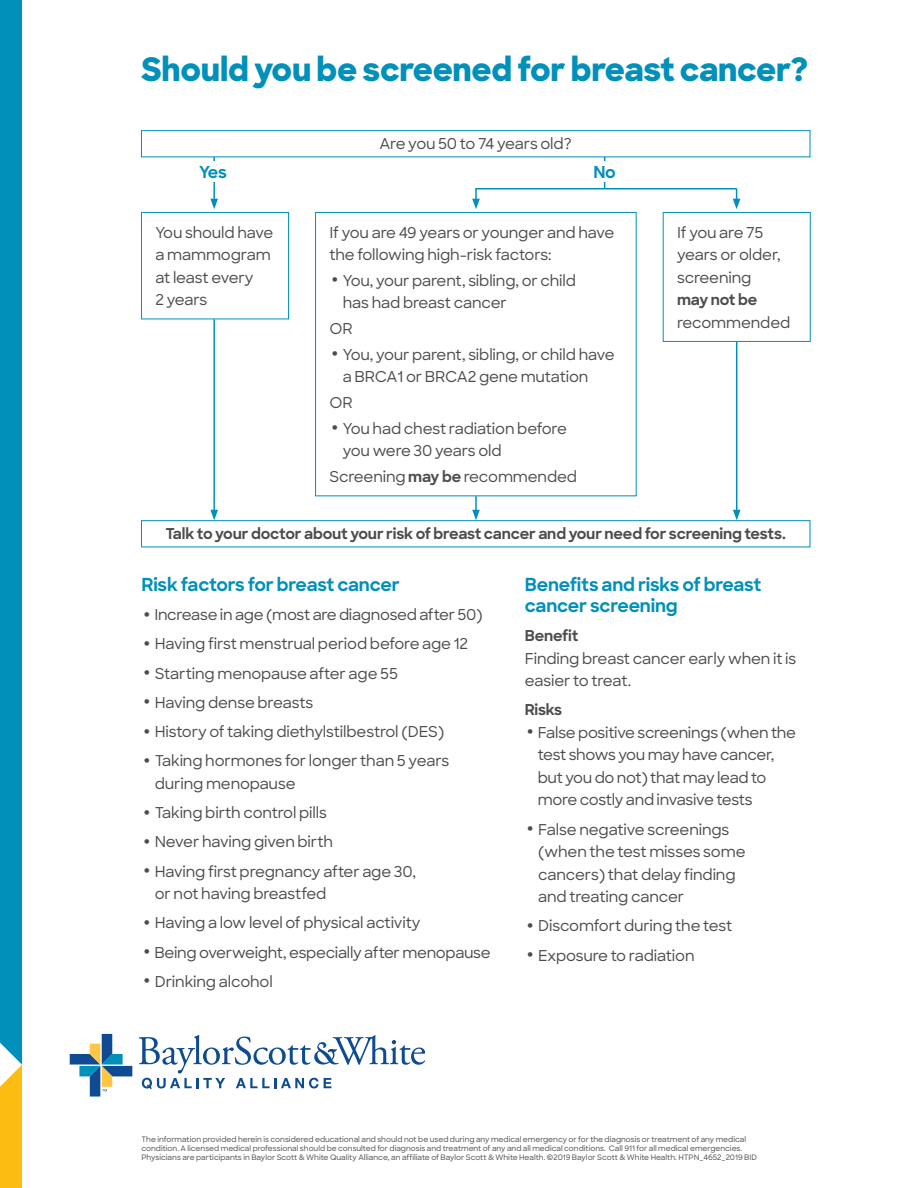
<style>
.page{position:relative;width:918px;height:1188px;background:#fff}
.page>*{position:absolute;margin:0;border:0;box-sizing:border-box;transform-origin:0 0}
.t1{font:800 32.25px "Sharp Sans";letter-spacing:-.01em;color:#0090ba}
.subhead{font:700 18px/21px "Sharp Sans";letter-spacing:-.01em;color:#0090ba}
.body{font:700 16.5px "Sharp Sans";color:#0090ba}
.small_body{font:500 15px/22.5px "Sharp Sans";letter-spacing:-.01em;color:#4b4c4d}
.body-2{font:500 15px/22.5px "Sharp Sans";letter-spacing:-.01em;color:#4b4c4d}
.body-3{font:700 15px "Sharp Sans";letter-spacing:-.01em;color:#4b4c4d}
.small_body-2{font:700 15px "Sharp Sans";letter-spacing:-.02em;color:#4b4c4d}
.t2{font:500 7.5px/9px "Sharp Sans";color:#4b4c4d}
.s1{font-weight:700}
.s2{font-size:30px}
</style>
<div class="page">
<svg style="left:0;top:0;width:22px;height:1188px;background:#1c96ab"></svg>
<svg style="left:70px;top:1034px;width:62px;height:63px"></svg>
<svg style="left:139px;top:1035px;width:286px;height:54px"></svg>
<div style="left:141px;top:130px;width:669px;height:27px;border:1px solid #0090ba"></div>
<div style="left:141px;top:520px;width:669px;height:27px;border:1px solid #0090ba"></div>
<div style="left:141px;top:212px;width:148px;height:107px;border:1px solid #0090ba"></div>
<div style="left:663px;top:212px;width:148px;height:130px;border:1px solid #0090ba"></div>
<div style="left:315px;top:212px;width:322px;height:284px;border:1px solid #0090ba"></div>
<hr style="left:213px;top:157px;width:2px;height:44px;background:#0090ba">
<svg style="left:210px;top:199px;width:8px;height:10px"></svg>
<hr style="left:213px;top:319px;width:2px;height:193px;background:#0090ba">
<svg style="left:210px;top:510px;width:8px;height:10px"></svg>
<hr style="left:736px;top:342px;width:1px;height:170px;background:#0090ba">
<svg style="left:733px;top:510px;width:8px;height:10px"></svg>
<svg style="left:472px;top:496px;width:8px;height:24px"></svg>
<div style="left:196px;top:161px;width:34px;height:21px;background:#fff"></div>
<hr style="left:604px;top:157px;width:1px;height:32px;background:#0090ba">
<svg style="left:472px;top:187px;width:268px;height:22px"></svg>
<div style="left:591px;top:161px;width:27px;height:21px;background:#fff"></div>
<p class="t1" style="left:142px;top:45px;width:669px">Should you be screened for breast cancer?</p>
<p class="body-2" style="left:379px;top:132px;width:194px">Are you 50 to 74 years old?</p>
<p class="body" style="left:199px;top:159px;width:29px">Yes</p>
<p class="body" style="left:593px;top:159px;width:24px">No</p>
<p class="body-2" style="left:155px;top:220px;width:120px">You should have a mammogram at least every<br>2 years</p>
<p class="body-2" style="left:677px;top:220px;width:115px">If you are 75 years or older, screening<br><span class="s1">may not be </span>recommended</p>
<p class="body-2" style="left:329px;top:220px;width:286px">If you are 49 years or younger and have the following high-risk factors:</p>
<p class="body-2" style="left:343px;top:268px;width:235px;text-indent:-13px"><span class="s2">•</span> You, your parent, sibling, or child has had breast cancer</p>
<p class="body-2" style="left:329px;top:317px;width:25px">OR</p>
<p class="body-2" style="left:343px;top:342px;width:273px;text-indent:-13px"><span class="s2">•</span> You, your parent, sibling, or child have a BRCA1 or BRCA2 gene mutation</p>
<p class="body-2" style="left:329px;top:391px;width:25px">OR</p>
<p class="body-2" style="left:343px;top:416px;width:226px;text-indent:-13px"><span class="s2">•</span> You had chest radiation before you were 30 years old</p>
<p class="body-2" style="left:329px;top:465px;width:249px">Screening <span class="s1">may be</span> recommended</p>
<p class="body-3" style="left:166px;top:522px;width:622px">Talk to your doctor about your risk of breast cancer and your need for screening tests.</p>
<p class="subhead" style="left:141px;top:573px;width:260px">Risk factors for breast cancer</p>
<p class="small_body" style="left:141px;top:603px;width:343px"><span class="s2">•</span> Increase in age (most are diagnosed after 50)</p>
<p class="small_body" style="left:141px;top:632px;width:328px"><span class="s2">•</span> Having first menstrual period before age 12</p>
<p class="small_body" style="left:141px;top:661px;width:258px"><span class="s2">•</span> Starting menopause after age 55</p>
<p class="small_body" style="left:141px;top:690px;width:173px"><span class="s2">•</span> Having dense breasts</p>
<p class="small_body" style="left:141px;top:720px;width:305px"><span class="s2">•</span> History of taking diethylstilbestrol (DES)</p>
<p class="small_body" style="left:155px;top:749px;width:296px;text-indent:-13px"><span class="s2">•</span> Taking hormones for longer than 5 years during menopause</p>
<p class="small_body" style="left:141px;top:801px;width:187px"><span class="s2">•</span> Taking birth control pills</p>
<p class="small_body" style="left:141px;top:830px;width:193px"><span class="s2">•</span> Never having given birth</p>
<p class="small_body" style="left:155px;top:859px;width:263px;text-indent:-13px"><span class="s2">•</span> Having first pregnancy after age 30, or not having breastfed</p>
<p class="small_body" style="left:141px;top:911px;width:281px"><span class="s2">•</span> Having a low level of physical activity</p>
<p class="small_body" style="left:141px;top:940px;width:351px"><span class="s2">•</span> Being overweight, especially after menopause</p>
<p class="small_body" style="left:141px;top:969px;width:133px"><span class="s2">•</span> Drinking alcohol</p>
<p class="subhead" style="left:525px;top:573px;width:238px">Benefits and risks of breast cancer screening</p>
<p class="small_body" style="left:525px;top:624px;width:273px"><span class="s1">Benefit<br></span>Finding breast cancer early when it is easier to treat.</p>
<p class="small_body-2" style="left:525px;top:699px;width:39px">Risks</p>
<p class="small_body" style="left:538px;top:720px;width:260px;text-indent:-13px"><span class="s2">•</span> False positive screenings (when the test shows you may have cancer, but you do not) that may lead to more costly and invasive tests</p>
<p class="small_body" style="left:538px;top:817px;width:209px;text-indent:-13px"><span class="s2">•</span> False negative screenings (when the test misses some cancers) that delay finding and treating cancer</p>
<p class="small_body" style="left:525px;top:914px;width:209px"><span class="s2">•</span> Discomfort during the test</p>
<p class="small_body" style="left:525px;top:943px;width:171px"><span class="s2">•</span> Exposure to radiation</p>
<p class="t2" style="left:141px;top:1134px;width:617px">The information provided herein is considered educational and should not be used during any medical emergency or for the diagnosis or treatment of any medical condition. A licensed medical professional should be consulted for diagnosis and treatment of any and all medical conditions. Call 911 for all medical emergencies.<br>Physicians are participants in Baylor Scott &amp; White Quality Alliance, an affiliate of Baylor Scott &amp; White Health. ©2019 Baylor Scott &amp; White Health. HTPN_4652_2019 BID</p>
</div>
